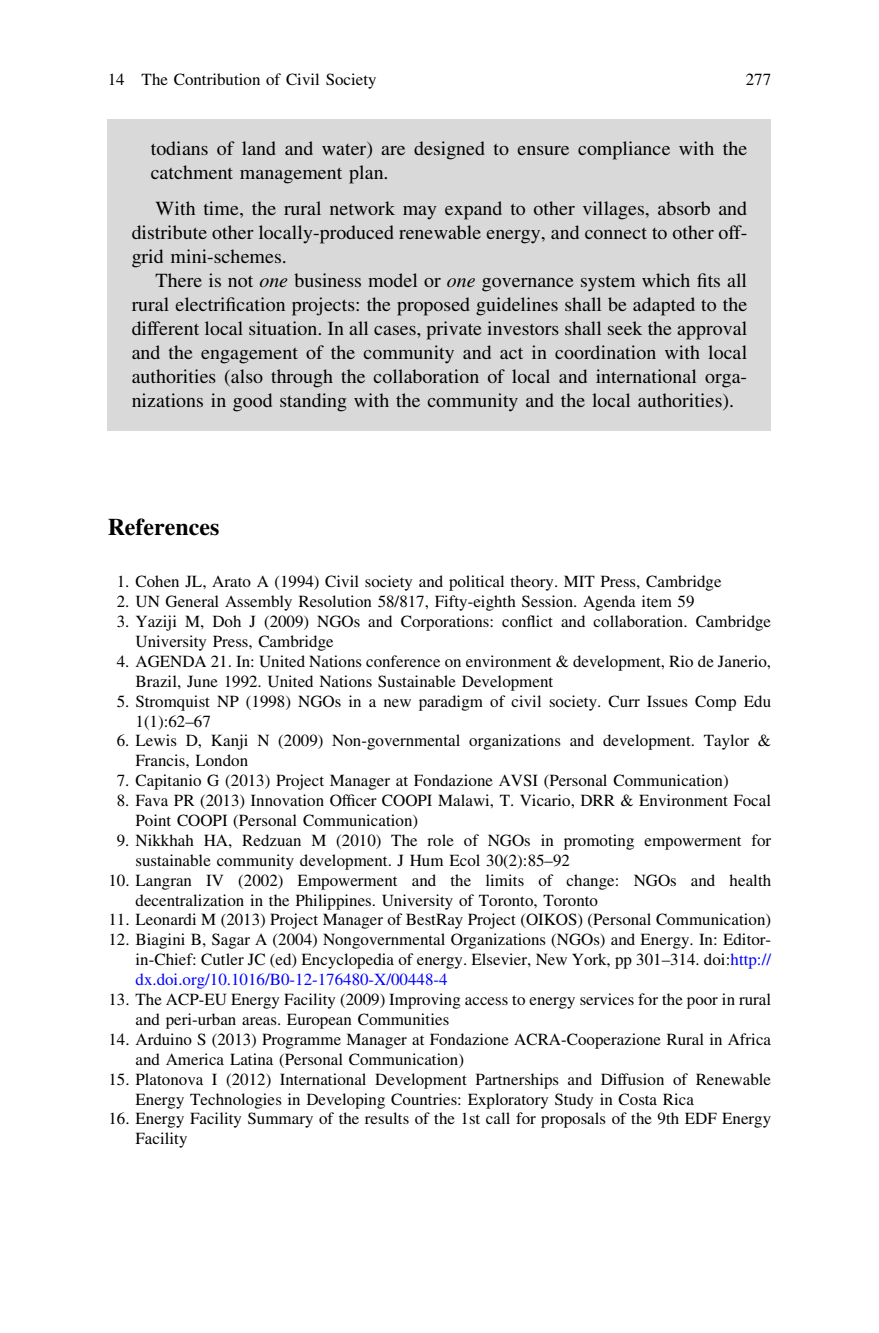
<style>
.page{position:relative;width:879px;height:1333px;background:#fff}
.page>*{position:absolute;margin:0;border:0;box-sizing:border-box;transform-origin:0 0}
.t1{font:24px "Adv GTIMES B";color:#000}
.t2{font:20px/24px "Adv GTIMES R";color:#000;text-align:justify}
.t3{font:17px/19.8px "Adv GTIMES R";color:#000}
.s1{font-family:"Adv GTIMES";font-style:italic}
.s2{color:#00f}
</style>
<div class="page">
<div style="left:108px;top:119px;width:663px;height:96px;background:#d9d9d9"></div>
<div style="left:108px;top:179px;width:663px;height:108px;background:#d9d9d9"></div>
<div style="left:108px;top:251px;width:663px;height:180px;background:#d9d9d9"></div>
<p class="t3" style="left:108px;top:71px;width:270px">14 The Contribution of Civil Society</p>
<p class="t3" style="left:746px;top:71px;width:27px">277</p>
<p class="t2" style="left:151px;top:138px;width:598px">todians of land and water) are designed to ensure compliance with the catchment management plan.</p>
<p class="t2" style="left:132px;top:198px;width:617px;text-indent:24px">With time, the rural network may expand to other villages, absorb and distribute other locally-produced renewable energy, and connect to other off&shy;grid mini-schemes.</p>
<p class="t2" style="left:132px;top:270px;width:617px;text-indent:24px">There is not <span class="s1">one</span> business model or <span class="s1">one</span> governance system which fits all rural electrification projects: the proposed guidelines shall be adapted to the different local situation. In all cases, private investors shall seek the approval and the engagement of the community and act in coordination with local authorities (also through the collaboration of local and international orga&shy;nizations in good standing with the community and the local authorities).</p>
<h1 class="t1" style="left:108px;top:519px;width:113px">References</h1>
<p class="t3" style="left:117px;top:573px;width:606px">1. Cohen JL, Arato A (1994) Civil society and political theory. MIT Press, Cambridge</p>
<p class="t3" style="left:117px;top:593px;width:579px">2. UN General Assembly Resolution 58/817, Fifty-eighth Session. Agenda item 59</p>
<p class="t3" style="left:135px;top:613px;width:637px;text-indent:-19px">3. Yaziji M, Doh J (2009) NGOs and Corporations: conflict and collaboration. Cambridge<br>University Press, Cambridge</p>
<p class="t3" style="left:135px;top:653px;width:637px;text-indent:-19px">4. AGENDA 21. In: United Nations conference on environment &amp; development, Rio de Janerio,<br>Brazil, June 1992. United Nations Sustainable Development</p>
<p class="t3" style="left:135px;top:692px;width:637px;text-indent:-19px">5. Stromquist NP (1998) NGOs in a new paradigm of civil society. Curr Issues Comp Edu<br>1(1):62–67</p>
<p class="t3" style="left:135px;top:732px;width:637px;text-indent:-19px">6. Lewis D, Kanji N (2009) Non-governmental organizations and development. Taylor &amp;<br>Francis, London</p>
<p class="t3" style="left:117px;top:772px;width:613px">7. Capitanio G (2013) Project Manager at Fondazione AVSI (Personal Communication)</p>
<p class="t3" style="left:135px;top:792px;width:637px;text-indent:-19px">8. Fava PR (2013) Innovation Officer COOPI Malawi, T. Vicario, DRR &amp; Environment Focal<br>Point COOPI (Personal Communication)</p>
<p class="t3" style="left:135px;top:832px;width:637px;text-indent:-19px">9. Nikkhah HA, Redzuan M (2010) The role of NGOs in promoting empowerment for sustainable community development. J Hum Ecol 30(2):85–92</p>
<p class="t3" style="left:135px;top:871px;width:637px;text-indent:-27px">10. Langran IV (2002) Empowerment and the limits of change: NGOs and health decentralization in the Philippines. University of Toronto, Toronto</p>
<p class="t3" style="left:108px;top:911px;width:664px">11. Leonardi M (2013) Project Manager of BestRay Project (OIKOS) (Personal Communication)</p>
<p class="t3" style="left:135px;top:931px;width:637px;text-align:justify;text-indent:-27px">12. Biagini B, Sagar A (2004) Nongovernmental Organizations (NGOs) and Energy. In: Editor&shy;in-Chief: Cutler JC (ed) Encyclopedia of energy. Elsevier, New York, pp 301–314. doi:<span class="s2">http:// dx.doi.org/10.1016/B0-12-176480-X/00448-4</span></p>
<p class="t3" style="left:135px;top:991px;width:637px;text-indent:-27px">13. The ACP-EU Energy Facility (2009) Improving access to energy services for the poor in rural and peri-urban areas. European Communities</p>
<p class="t3" style="left:135px;top:1030px;width:637px;text-indent:-27px">14. Arduino S (2013) Programme Manager at Fondazione ACRA-Cooperazione Rural in Africa and America Latina (Personal Communication)</p>
<p class="t3" style="left:135px;top:1070px;width:637px;text-indent:-27px">15. Platonova I (2012) International Development Partnerships and Diffusion of Renewable<br>Energy Technologies in Developing Countries: Exploratory Study in Costa Rica</p>
<p class="t3" style="left:135px;top:1110px;width:637px;text-indent:-27px">16. Energy Facility Summary of the results of the 1st call for proposals of the 9th EDF Energy<br>Facility</p>
</div>
